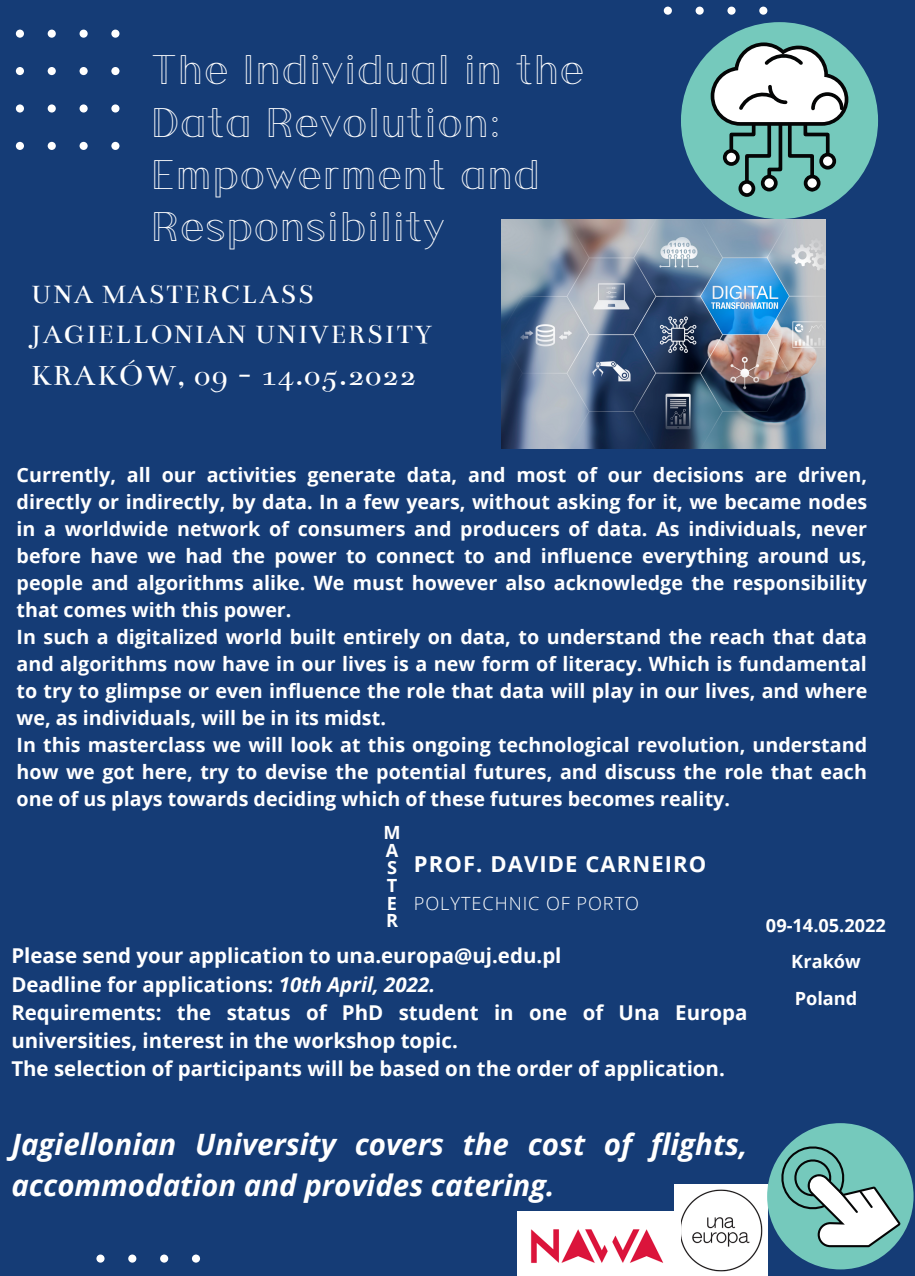
<style>
.page{position:relative;width:915px;height:1276px;background:#fff}
.page>*{position:absolute;margin:0;border:0;box-sizing:border-box;transform-origin:0 0}
.t1{font:43.88px/52.3px "Athena Inline";color:#fff}
.t2{font:31.35px "Bentham";letter-spacing:.05em;color:#fff}
.t3{font:italic 700 29.47px/41.1px "Open Sans";color:#fff}
.t4{font:28.35px "Bentham";letter-spacing:.05em;color:#fff}
.t5{font:700 21.98px "Open Sans";letter-spacing:.05em;color:#fff}
.t6{font:700 20.48px/28.1px "Open Sans";color:#fff}
.t7{font:700 19.65px/27px "Open Sans";color:#fff;text-align:justify}
.t8{font:700 18.15px "Open Sans";color:#fff}
.t9{font:300 18.15px "Open Sans";letter-spacing:.05em;color:#fff}
.s1{font-style:italic}
</style>
<div class="page">
<div style="left:0;top:0;width:914px;height:1276px;background:#153c76"></div>
<svg style="left:96px;top:1254px;width:104px;height:9px"></svg>
<svg style="left:663px;top:6px;width:104px;height:9px"></svg>
<svg style="left:16px;top:30px;width:103px;height:120px"></svg>
<img style="left:674px;top:1184px;width:92px;height:92px">
<div style="left:680px;top:22px;width:197px;height:197px;background:#75c9bc;border-radius:50%"></div>
<div style="left:738px;top:180px;width:17px;height:17px;border:4px solid #040505;border-radius:50%"></div>
<svg style="left:710px;top:42px;width:138px;height:151px"></svg>
<img style="left:501px;top:219px;width:324px;height:230px">
<div style="left:766px;top:1123px;width:147px;height:146px;background:#75c9bc;border-radius:50%"></div>
<svg style="left:776px;top:1141px;width:124px;height:106px"></svg>
<img style="left:517px;top:1211px;width:163px;height:65px">
<p class="t1" style="left:151px;top:47px;width:435px">The Individual in the<br>Data Revolution:<br>Empowerment and<br>Responsibility</p>
<p class="t4" style="left:31px;top:279px;width:284px">UNA MASTERCLASS</p>
<p class="t4" style="left:31px;top:318px;width:402px">JAGIELLONIAN UNIVERSITY</p>
<p class="t2" style="left:31px;top:358px;width:386px">KRAKÓW, 09 - 14.05.2022</p>
<p class="t7" style="left:17px;top:461px;width:851px">Currently, all our activities generate data, and most of our decisions are driven, directly or indirectly, by data. In a few years, without asking for it, we became nodes in a worldwide network of consumers and producers of data. As individuals, never before have we had the power to connect to and influence everything around us, people and algorithms alike. We must however also acknowledge the responsibility that comes with this power.</p>
<p class="t7" style="left:17px;top:623px;width:851px">In such a digitalized world built entirely on data, to understand the reach that data and algorithms now have in our lives is a new form of literacy. Which is fundamental to try to glimpse or even influence the role that data will play in our lives, and where we, as individuals, will be in its midst.</p>
<p class="t7" style="left:17px;top:731px;width:851px">In this masterclass we will look at this ongoing technological revolution, understand how we got here, try to devise the potential futures, and discuss the role that each one of us plays towards deciding which of these futures becomes reality.</p>
<p class="t8" style="left:383px;top:820px;width:19px">M</p>
<p class="t8" style="left:385px;top:837px;width:14px">A</p>
<p class="t8" style="left:387px;top:855px;width:11px">S</p>
<p class="t8" style="left:386px;top:872px;width:12px">T</p>
<p class="t8" style="left:387px;top:890px;width:12px">E</p>
<p class="t8" style="left:386px;top:908px;width:13px">R</p>
<p class="t5" style="left:413px;top:848px;width:294px">PROF. DAVIDE CARNEIRO</p>
<p class="t9" style="left:413px;top:891px;width:226px">POLYTECHNIC OF PORTO</p>
<p class="t6" style="left:11px;top:941px;width:551px">Please send your application to una.europa@uj.edu.pl</p>
<p class="t6" style="left:11px;top:969px;width:425px">Deadline for applications: <span class="s1">10th April, 2022.</span></p>
<p class="t6" style="left:11px;top:997px;width:737px">Requirements: the status of PhD student in one of Una Europa universities, interest in the workshop topic.</p>
<p class="t6" style="left:11px;top:1054px;width:714px">The selection of participants will be based on the order of application.</p>
<p class="t8" style="left:765px;top:913px;width:121px">09-14.05.2022</p>
<p class="t8" style="left:791px;top:949px;width:71px">Kraków</p>
<p class="t8" style="left:794px;top:985px;width:64px">Poland</p>
<p class="t3" style="left:11px;top:1123px;width:737px">Jagiellonian University covers the cost of flights, accommodation and provides catering.</p>
</div>
